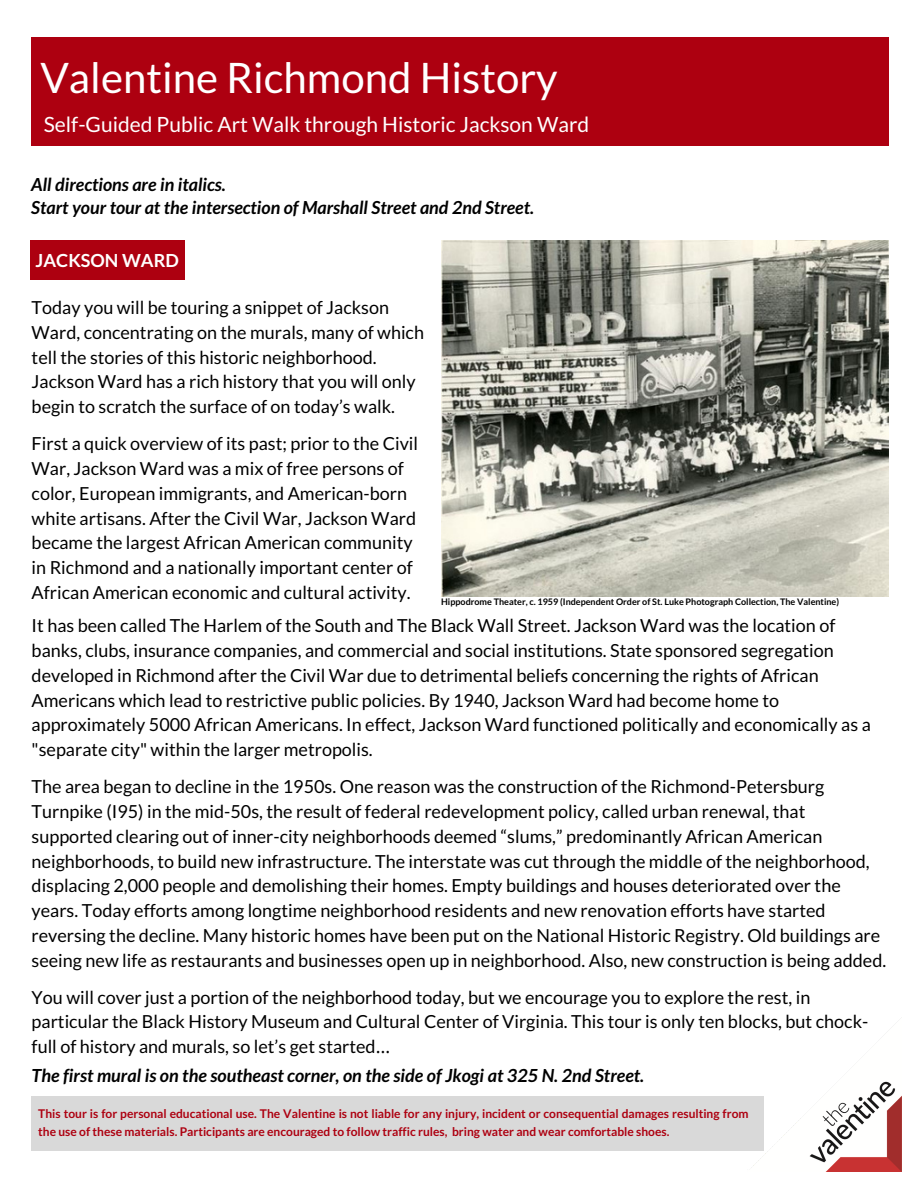
<style>
.page{position:relative;width:918px;height:1188px;background:#fff}
.page>*{position:absolute;margin:0;border:0;box-sizing:border-box;transform-origin:0 0}
.t1{font:42px "Lato";color:#fff}
.t2{font:21px "Lato";color:#fff}
.t3{font:18px/24.8px "Lato";color:#000}
.t4{font:italic 700 18px/22.8px "Lato";color:#000}
.t5{font:700 18px "Lato";color:#fff}
.t6{font:700 12px/18px "Lato";color:#ad0010}
.t7{font:700 9px "Lato";color:#000}
.s1{font-family:"Noto Sans Gurmukhi"}
</style>
<div class="page">
<img style="left:751px;top:1027px;width:150px;height:145px">
<div style="left:32px;top:38px;width:857px;height:108px;background:#ad0010"></div>
<div style="left:31px;top:1096px;width:733px;height:55px;background:#d9d9d9"></div>
<div style="left:30px;top:240px;width:155px;height:40px;background:#ad0010"></div>
<img style="left:441px;top:240px;width:448px;height:357px">
<h1 class="t1" style="left:40px;top:51px;width:519px">Valentine Richmond History</h1>
<p class="t2" style="left:44px;top:111px;width:547px">Self-Guided Public Art Walk through Historic Jackson Ward</p>
<p class="t4" style="left:31px;top:172px;width:504px">All directions are in italics.<br>Start your tour at the intersection of Marshall Street and 2nd Street.</p>
<p class="t5" style="left:36px;top:249px;width:145px">JACKSON WARD</p>
<p class="t3" style="left:32px;top:295px;width:394px">Today you will be touring a snippet of Jackson Ward, concentrating on the murals, many of which tell the stories of this historic neighborhood.<br>Jackson Ward has a rich history that you will only begin to scratch the surface of on today’s walk.</p>
<p class="t3" style="left:32px;top:431px;width:388px">First a quick overview of its past; prior to the Civil War, Jackson Ward was a mix of free persons of color, European immigrants, and American-born white artisans. After the Civil War, Jackson Ward became the largest African American community in Richmond and a nationally important center of African American economic and cultural activity.</p>
<p class="t7" style="left:441px;top:597px;width:399px">Hippodrome Theater, c. 1959 (Independent Order of St. Luke Photograph Collection, The Valentine)</p>
<p class="t3" style="left:32px;top:613px;width:841px">It has been called The Harlem of the South and The Black Wall Street. Jackson Ward was the location of banks, clubs, insurance companies, and commercial and social institutions. State sponsored segregation developed in Richmond after the Civil War due to detrimental beliefs concerning the rights of African Americans which lead to restrictive public policies. By 1940, Jackson Ward had become home to approximately 5000 African Americans. In effect, Jackson Ward functioned politically and economically as a "separate city" within the larger metropolis.</p>
<p class="t3" style="left:32px;top:774px;width:856px">The area began to decline in the 1950s. One reason was the construction of the Richmond-Petersburg Turnpike (I95) in the mid-50s, the result of federal redevelopment policy, called urban renewal, that supported clearing out of inner-city neighborhoods deemed “slums,” predominantly African American neighborhoods, to build new infrastructure. The interstate was cut through the middle of the neighborhood, displacing 2,000 people and demolishing their homes. Empty buildings and houses deteriorated over the years. Today efforts among longtime neighborhood residents and new renovation efforts have started reversing the decline. Many historic homes have been put on the National Historic Registry. Old buildings are seeing new life as restaurants and businesses open up in neighborhood. Also, new construction is being added.</p>
<p class="t3" style="left:32px;top:984px;width:838px">You will cover just a portion of the neighborhood today, but we encourage you to explore the rest, in particular the Black History Museum and Cultural Center of Virginia. This tour is only ten blocks, but chock&shy;full of history and murals, so let’s get started<span class="s1">…</span></p>
<p class="t4" style="left:32px;top:1064px;width:614px">The first mural is on the southeast corner, on the side of Jkogi at 325 N. 2nd Street.</p>
<p class="t6" style="left:38px;top:1104px;width:712px">This tour is for personal educational use. The Valentine is not liable for any injury, incident or consequential damages resulting from the use of these materials. Participants are encouraged to follow traffic rules, bring water and wear comfortable shoes.</p>
</div>
